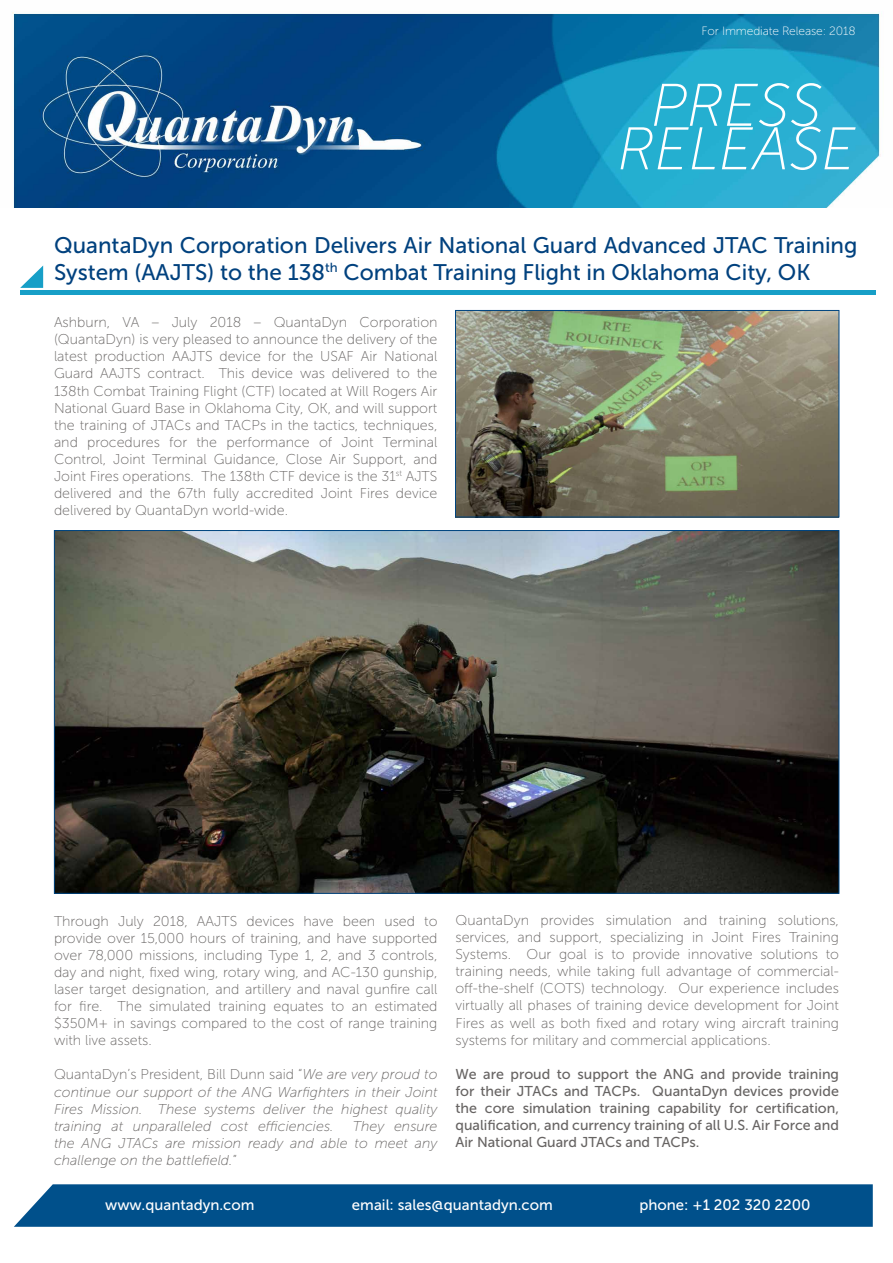
<style>
.page{position:relative;width:893px;height:1263px;background:#fff}
.page>*{position:absolute;margin:0;border:0;box-sizing:border-box;transform-origin:0 0}
.t1{font:italic 60px/43.5px "Museo Sans 100";color:#fff;text-align:center}
.t2{font:22.5px/27px "Museo Sans 500";color:#01417e}
.t3{font:15px "Museo Sans 500";color:#fff}
.t4{font:14.25px/17.1px "Museo Sans 100";color:#676463;text-align:justify}
.t5{font:italic 14.25px/17.1px "Museo Sans 100";color:#676463;text-align:justify}
.t6{font:14.25px/17.1px "Museo Sans 500";color:#676463;text-align:justify}
.t7{font:12px "Museo Sans 100";letter-spacing:-.01em;color:#fff}
.s1{font-style:normal}
</style>
<div class="page">
<img style="left:12px;top:12px;width:869px;height:195px">
<svg style="left:20px;top:265px;width:23px;height:23px"></svg>
<div style="left:20px;top:290px;width:856px;height:5px;background:#179fc7"></div>
<img style="left:457px;top:312px;width:380px;height:203px">
<div style="left:455px;top:310px;width:384px;height:207px;border:1px solid #004580"></div>
<img style="left:56px;top:532px;width:781px;height:360px">
<svg style="left:14px;top:1184px;width:859px;height:43px;background:#08568f"></svg>
<p class="t7" style="left:702px;top:25px;width:155px">For Immediate Release: 2018</p>
<h1 class="t1" style="left:617px;top:84px;width:240px">PRESS<br>RELEASE</h1>
<h2 class="t2" style="left:54px;top:232px;width:805px">QuantaDyn Corporation Delivers Air National Guard Advanced JTAC Training<br>System (AAJTS) to the 138<sup>th</sup> Combat Training Flight in Oklahoma City, OK</h2>
<p class="t4" style="left:54px;top:314px;width:385px">Ashburn, VA – July 2018 – QuantaDyn Corporation (QuantaDyn) is very pleased to announce the delivery of the latest production AAJTS device for the USAF Air National Guard AAJTS contract. This device was delivered to the 138th Combat Training Flight (CTF) located at Will Rogers Air National Guard Base in Oklahoma City, OK, and will support the training of JTACs and TACPs in the tactics, techniques, and procedures for the performance of Joint Terminal Control, Joint Terminal Guidance, Close Air Support, and Joint Fires operations. The 138th CTF device is the 31<sup>st</sup> AJTS delivered and the 67th fully accredited Joint Fires device delivered by QuantaDyn world-wide.</p>
<p class="t4" style="left:54px;top:912px;width:385px">Through July 2018, AAJTS devices have been used to provide over 15,000 hours of training, and have supported over 78,000 missions, including Type 1, 2, and 3 controls, day and night, fixed wing, rotary wing, and AC-130 gunship, laser target designation, and artillery and naval gunfire call for fire. The simulated training equates to an estimated $350M+ in savings compared to the cost of range training with live assets.</p>
<p class="t5" style="left:54px;top:1066px;width:385px"><span class="s1">QuantaDyn’s President, Bill Dunn said “</span>We are very proud to continue our support of the ANG Warfighters in their Joint Fires Mission. These systems deliver the highest quality training at unparalleled cost efficiencies.</p>
<p class="t5" style="left:54px;top:1117px;width:385px;text-indent:299px">They ensure the ANG JTACs are mission ready and able to meet any challenge on the battlefield.<span class="s1">”</span></p>
<p class="t4" style="left:455px;top:912px;width:385px">QuantaDyn provides simulation and training solutions, services, and support, specializing in Joint Fires Training Systems. Our goal is to provide innovative solutions to training needs, while taking full advantage of commercial&shy;off-the-shelf (COTS) technology. Our experience includes virtually all phases of training device development for Joint Fires as well as both fixed and rotary wing aircraft training systems for military and commercial applications.</p>
<p class="t6" style="left:455px;top:1065px;width:385px">We are proud to support the ANG and provide training for their JTACs and TACPs. QuantaDyn devices provide the core simulation training capability for certification, qualification, and currency training of all U.S. Air Force and Air National Guard JTACs and TACPs.</p>
<p class="t3" style="left:105px;top:1197px;width:151px">www.quantadyn.com</p>
<p class="t3" style="left:352px;top:1197px;width:202px">email: sales@quantadyn.com</p>
<p class="t3" style="left:639px;top:1197px;width:173px">phone: +1 202 320 2200</p>
</div>
